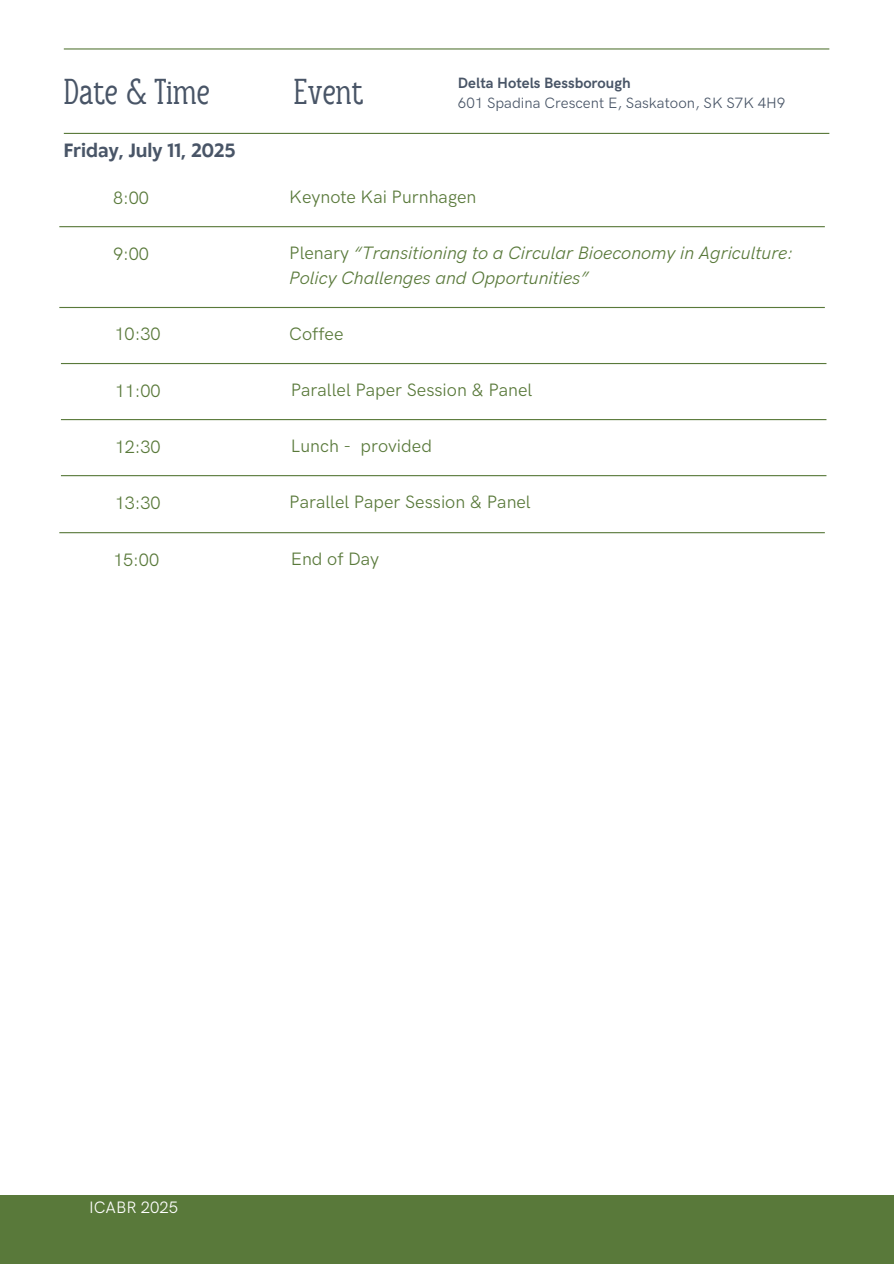
<style>
.page{position:relative;width:894px;height:1264px;background:#fff}
.page>*{position:absolute;margin:0;border:0;box-sizing:border-box;transform-origin:0 0}
.t1{font:36px "Anicon Slab";color:#495567}
.t2{font:18px "HK Grotesk Pro";color:#59793a}
.t3{font:italic 18px/24.8px "HK Grotesk Pro";color:#59793a}
.t4{font:700 18px "Klein Text";color:#495567}
.t5{font:16.5px "HK Grotesk Pro";color:#fff}
.t6{font:15px "HK Grotesk Pro";color:#495567}
.t7{font:700 15px "HK Grotesk Pro";color:#495567}
.s1{font-style:normal}
</style>
<div class="page">
<hr style="left:64px;top:133px;width:765px;height:1px;background:#59793a">
<hr style="left:64px;top:48px;width:765px;height:2px;background:#59793a">
<div style="left:0;top:1195px;width:893px;height:68px;background:#59793a"></div>
<hr style="left:61px;top:363px;width:765px;height:1px;background:#59793a">
<hr style="left:59px;top:307px;width:765px;height:1px;background:#59793a">
<hr style="left:59px;top:226px;width:765px;height:1px;background:#59793a">
<hr style="left:61px;top:419px;width:765px;height:1px;background:#59793a">
<hr style="left:61px;top:475px;width:765px;height:1px;background:#59793a">
<hr style="left:59px;top:532px;width:765px;height:1px;background:#59793a">
<p class="t1" style="left:64px;top:71px;width:148px">Date &amp; Time</p>
<h1 class="t1" style="left:294px;top:71px;width:71px">Event</h1>
<p class="t7" style="left:458px;top:75px;width:174px">Delta Hotels Bessborough</p>
<p class="t6" style="left:458px;top:95px;width:329px">601 Spadina Crescent E, Saskatoon, SK S7K 4H9</p>
<p class="t4" style="left:64px;top:141px;width:173px">Friday, July 11, 2025</p>
<p class="t2" style="left:113px;top:187px;width:37px">8:00</p>
<h4 class="t2" style="left:289px;top:187px;width:189px">Keynote Kai Purnhagen</h4>
<h4 class="t2" style="left:113px;top:243px;width:37px">9:00</h4>
<p class="t3" style="left:289px;top:241px;width:505px"><span class="s1">Plenary</span> “Transitioning to a Circular Bioeconomy in Agriculture:<br>Policy Challenges and Opportunities”</p>
<p class="t2" style="left:114px;top:324px;width:47px">10:30</p>
<p class="t2" style="left:289px;top:324px;width:56px">Coffee</p>
<p class="t2" style="left:115px;top:380px;width:47px">11:00</p>
<p class="t2" style="left:291px;top:380px;width:243px">Parallel Paper Session &amp; Panel</p>
<h4 class="t2" style="left:115px;top:436px;width:47px">12:30</h4>
<p class="t2" style="left:291px;top:436px;width:142px">Lunch - provided</p>
<p class="t2" style="left:115px;top:492px;width:47px">13:30</p>
<h4 class="t2" style="left:289px;top:492px;width:243px">Parallel Paper Session &amp; Panel</h4>
<p class="t2" style="left:113px;top:549px;width:47px">15:00</p>
<p class="t2" style="left:291px;top:549px;width:90px">End of Day</p>
<h1 class="t5" style="left:89px;top:1197px;width:90px">ICABR 2025</h1>
</div>
